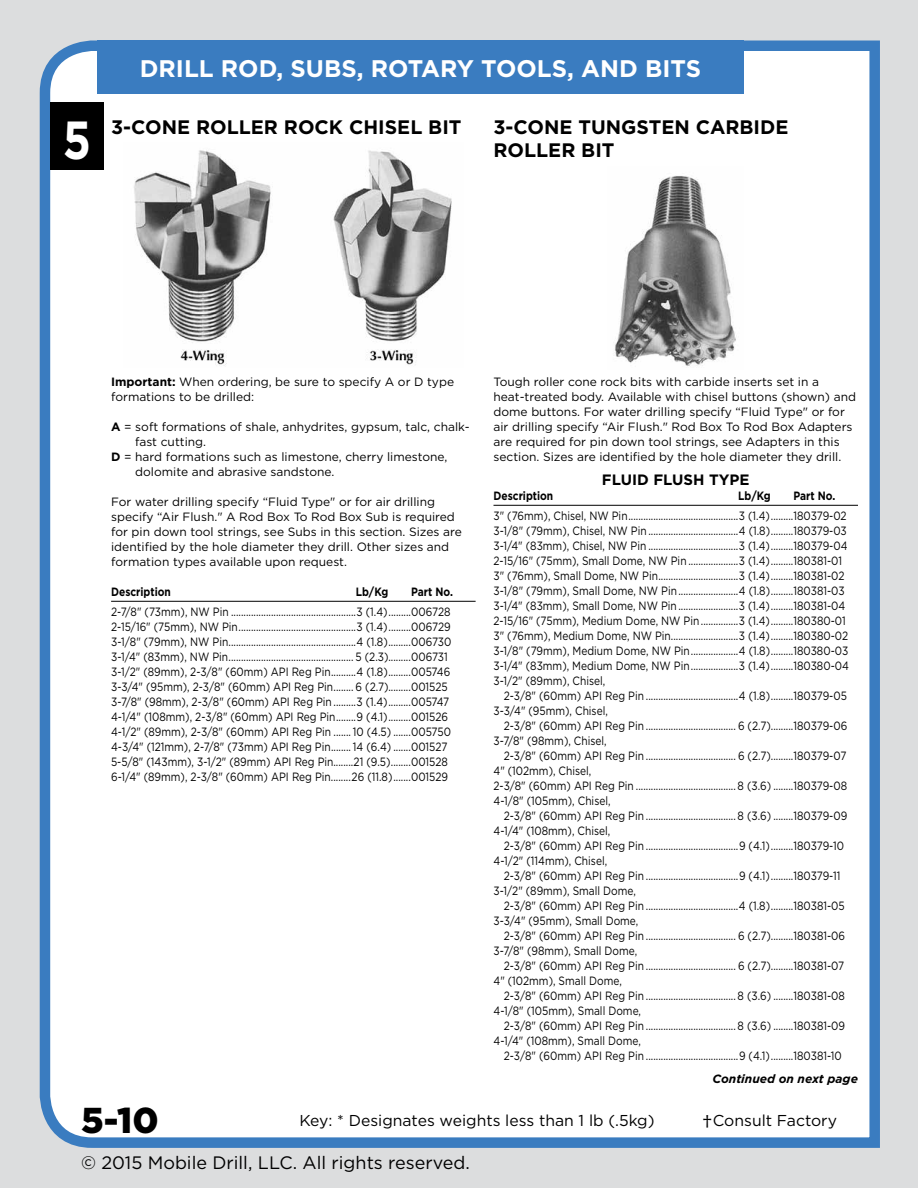
<style>
.page{position:relative;width:918px;height:1188px;background:#dcddde}
.page>*{position:absolute;margin:0;border:0;box-sizing:border-box;transform-origin:0 0}
.t1{font:700 53.55px "Gotham";color:#fff;scale:.84 1}
.t2{font:900 36px "Gotham";color:#000}
.t3{font:27px "Gotham";color:#000}
.t4{font:700 24px "Gotham";color:#fff}
.t5{font:700 19.5px/22.5px "Gotham";color:#000}
.t6{font:18px "Gotham";color:#000}
.t7{font:15.75px "Gotham";color:#000}
.t8{font:700 15px "Gotham";color:#000}
.t9{font:12px/15px "Gotham";color:#000;scale:.85 1}
.t10{font:12px/15px "Gotham";color:#000}
.t11{font:700 12px "Gotham";color:#000;scale:.85 1}
.t12{font:italic 700 12px "Gotham";color:#000}
.s1{font-weight:700}
</style>
<div class="page">
<div style="left:39px;top:40px;width:841px;height:1108px;background:#fff"></div>
<div style="left:97px;top:40px;width:647px;height:54px;background:#3a7cc0"></div>
<div style="left:50px;top:102px;width:54px;height:68px;background:#000"></div>
<hr style="left:111px;top:601px;width:365px;height:1px;background:#000">
<img style="left:123px;top:142px;width:341px;height:226px">
<hr style="left:494px;top:505px;width:364px;height:1px;background:#000">
<img style="left:608px;top:166px;width:136px;height:204px">
<h1 class="t1" style="left:63px;top:105px;width:35px">5</h1>
<h3 class="t4" style="left:140px;top:52px;width:563px">DRILL ROD, SUBS, ROTARY TOOLS, AND BITS</h3>
<h3 class="t5" style="left:111px;top:116px;width:352px">3-CONE ROLLER ROCK CHISEL BIT</h3>
<h3 class="t5" style="left:494px;top:116px;width:297px">3-CONE TUNGSTEN CARBIDE<br>ROLLER BIT</h3>
<p class="t10" style="left:111px;top:374px;width:345px"><span class="s1">Important:</span> When ordering, be sure to specify A or D type formations to be drilled:</p>
<p class="t10" style="left:111px;top:419px;width:360px"><span class="s1">A</span> = soft formations of shale, anhydrites, gypsum, talc, chalk-</p>
<p class="t10" style="left:135px;top:434px;width:72px">fast cutting.</p>
<p class="t10" style="left:111px;top:449px;width:338px"><span class="s1">D</span> = hard formations such as limestone, cherry limestone,</p>
<p class="t10" style="left:135px;top:464px;width:201px">dolomite and abrasive sandstone.</p>
<p class="t10" style="left:111px;top:494px;width:352px">For water drilling specify “Fluid Type" or for air drilling specify “Air Flush." A Rod Box To Rod Box Sub is required for pin down tool strings, see Subs in this section. Sizes are identified by the hole diameter they drill. Other sizes and formation types available upon request.</p>
<p class="t11" style="left:111px;top:584px;width:72px">Description</p>
<p class="t11" style="left:356px;top:584px;width:40px">Lb/Kg</p>
<p class="t11" style="left:411px;top:584px;width:51px">Part No.</p>
<p class="t9" style="left:111px;top:604px;width:402px">2-7/8" (73mm), NW Pin ..................................................3 (1.4).........006728<br>2-15/16" (75mm), NW Pin...............................................3 (1.4).........006729<br>3-1/8" (79mm), NW Pin...................................................4 (1.8).........006730<br>3-1/4" (83mm), NW Pin.................................................. 5 (2.3).........006731<br>3-1/2" (89mm), 2-3/8" (60mm) API Reg Pin..........4 (1.8).........005746<br>3-3/4" (95mm), 2-3/8" (60mm) API Reg Pin........ 6 (2.7).........001525<br>3-7/8" (98mm), 2-3/8" (60mm) API Reg Pin.........3 (1.4).........005747<br>4-1/4" (108mm), 2-3/8" (60mm) API Reg Pin........9 (4.1).........001526<br>4-1/2" (89mm), 2-3/8" (60mm) API Reg Pin ....... 10 (4.5) .......005750<br>4-3/4" (121mm), 2-7/8" (73mm) API Reg Pin........ 14 (6.4) .......001527<br>5-5/8" (143mm), 3-1/2" (89mm) API Reg Pin........21 (9.5)........001528<br>6-1/4" (89mm), 2-3/8" (60mm) API Reg Pin........26 (11.8).......001529</p>
<p class="t10" style="left:494px;top:374px;width:364px">Tough roller cone rock bits with carbide inserts set in a heat-treated body. Available with chisel buttons (shown) and dome buttons. For water drilling specify “Fluid Type" or for air drilling specify “Air Flush." Rod Box To Rod Box Adapters are required for pin down tool strings, see Adapters in this section. Sizes are identified by the hole diameter they drill.</p>
<p class="t8" style="left:602px;top:470px;width:149px">FLUID FLUSH TYPE</p>
<p class="t11" style="left:494px;top:488px;width:72px">Description</p>
<p class="t11" style="left:738px;top:488px;width:40px">Lb/Kg</p>
<p class="t11" style="left:794px;top:488px;width:51px">Part No.</p>
<p class="t9" style="left:493px;top:508px;width:420px">3" (76mm), Chisel, NW Pin............................................3 (1.4).........180379-02<br>3-1/8" (79mm), Chisel, NW Pin ....................................4 (1.8).........180379-03<br>3-1/4" (83mm), Chisel, NW Pin ....................................3 (1.4).........180379-04<br>2-15/16" (75mm), Small Dome, NW Pin ....................3 (1.4).........180381-01<br>3" (76mm), Small Dome, NW Pin................................3 (1.4).........180381-02<br>3-1/8" (79mm), Small Dome, NW Pin........................4 (1.8).........180381-03<br>3-1/4" (83mm), Small Dome, NW Pin........................3 (1.4).........180381-04<br>2-15/16" (75mm), Medium Dome, NW Pin...............3 (1.4).........180380-01<br>3" (76mm), Medium Dome, NW Pin...........................3 (1.4).........180380-02<br>3-1/8" (79mm), Medium Dome, NW Pin...................4 (1.8).........180380-03<br>3-1/4" (83mm), Medium Dome, NW Pin...................3 (1.4).........180380-04<br>3-1/2" (89mm), Chisel,</p>
<p class="t9" style="left:493px;top:688px;width:417px;text-indent:10px">2-3/8" (60mm) API Reg Pin .....................................4 (1.8).........180379-05<br>3-3/4" (95mm), Chisel,</p>
<p class="t9" style="left:494px;top:718px;width:418px;text-indent:10px">2-3/8" (60mm) API Reg Pin .................................... 6 (2.7).........180379-06<br>3-7/8" (98mm), Chisel,</p>
<p class="t9" style="left:494px;top:748px;width:418px;text-indent:10px">2-3/8" (60mm) API Reg Pin .................................... 6 (2.7).........180379-07<br>4" (102mm), Chisel,<br>2-3/8" (60mm) API Reg Pin ........................................ 8 (3.6) ........180379-08<br>4-1/8" (105mm), Chisel,</p>
<p class="t9" style="left:494px;top:808px;width:418px;text-indent:10px">2-3/8" (60mm) API Reg Pin .................................... 8 (3.6) ........180379-09<br>4-1/4" (108mm), Chisel,</p>
<p class="t9" style="left:494px;top:838px;width:414px;text-indent:10px">2-3/8" (60mm) API Reg Pin .....................................9 (4.1).........180379-10<br>4-1/2" (114mm), Chisel,</p>
<p class="t9" style="left:494px;top:868px;width:410px;text-indent:10px">2-3/8" (60mm) API Reg Pin .....................................9 (4.1).........180379-11<br>3-1/2" (89mm), Small Dome,</p>
<p class="t9" style="left:493px;top:898px;width:415px;text-indent:10px">2-3/8" (60mm) API Reg Pin .....................................4 (1.8).........180381-05<br>3-3/4" (95mm), Small Dome,</p>
<p class="t9" style="left:494px;top:928px;width:415px;text-indent:10px">2-3/8" (60mm) API Reg Pin .................................... 6 (2.7).........180381-06<br>3-7/8" (98mm), Small Dome,</p>
<p class="t9" style="left:494px;top:958px;width:414px;text-indent:10px">2-3/8" (60mm) API Reg Pin .................................... 6 (2.7).........180381-07<br>4" (102mm), Small Dome,</p>
<p class="t9" style="left:494px;top:988px;width:415px;text-indent:10px">2-3/8" (60mm) API Reg Pin .................................... 8 (3.6) ........180381-08<br>4-1/8" (105mm), Small Dome,</p>
<p class="t9" style="left:494px;top:1018px;width:415px;text-indent:10px">2-3/8" (60mm) API Reg Pin .................................... 8 (3.6) ........180381-09<br>4-1/4" (108mm), Small Dome,</p>
<p class="t9" style="left:504px;top:1048px;width:399px">2-3/8" (60mm) API Reg Pin .....................................9 (4.1).........180381-10</p>
<p class="t12" style="left:712px;top:1071px;width:147px">Continued on next page</p>
<h2 class="t2" style="left:81px;top:1096px;width:79px">5-10</h2>
<h3 class="t7" style="left:713px;top:1111px;width:126px">Consult Factory</h3>
<h3 class="t7" style="left:299px;top:1111px;width:357px">Key: * Designates weights less than 1 lb (.5kg)</h3>
<h3 class="t3" style="left:702px;top:1107px;width:13px">†</h3>
<h3 class="t6" style="left:81px;top:1151px;width:390px">© 2015 Mobile Drill, LLC. All rights reserved.</h3>
</div>
